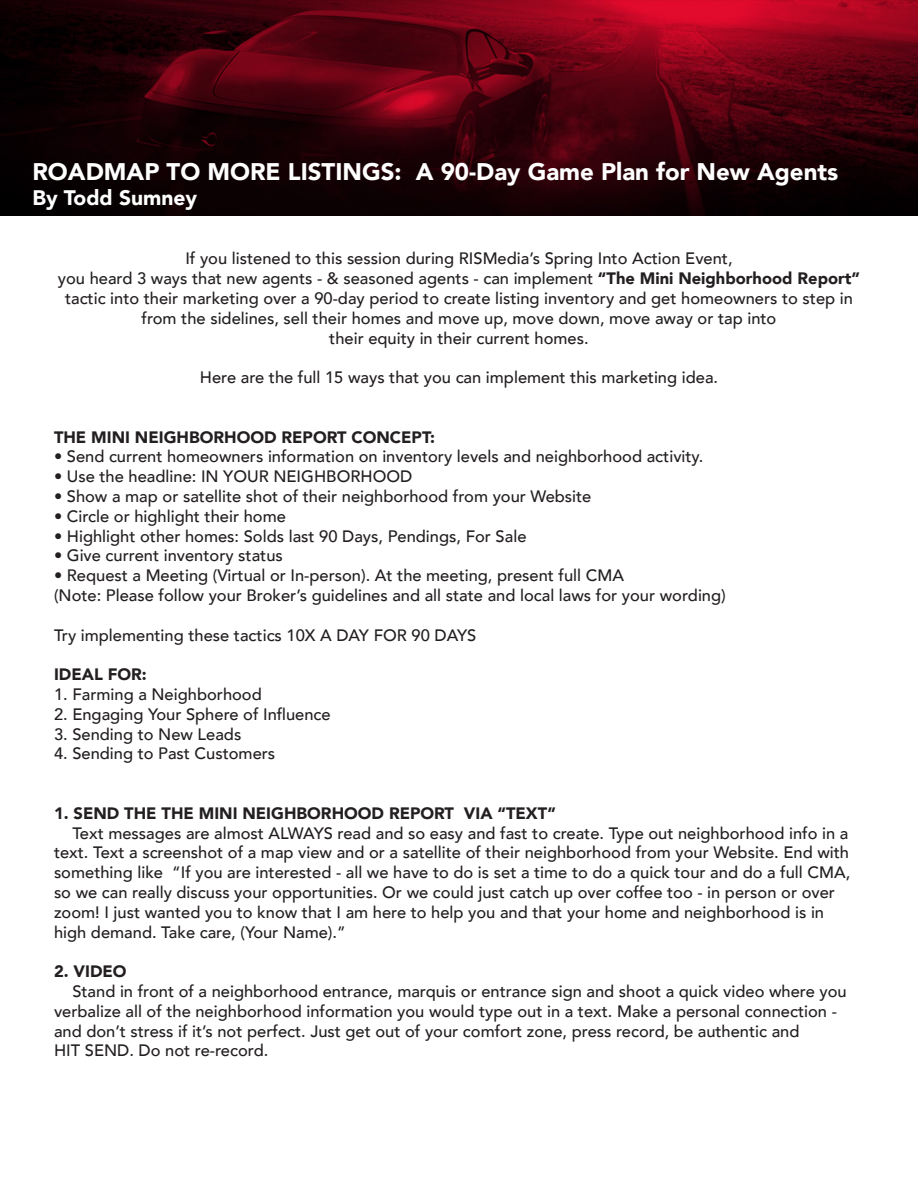
<style>
.page{position:relative;width:918px;height:1188px;background:#fff}
.page>*{position:absolute;margin:0;border:0;box-sizing:border-box;transform-origin:0 0}
.t1{font:900 24px "Avenir";color:#fff}
.t2{font:900 21px "Avenir";color:#fff}
.t3{font:500 16.5px/19.8px "Avenir";color:#231f20}
.t4{font:900 16.5px "Avenir";color:#231f20}
.s1{font-weight:900}
</style>
<div class="page">
<img style="left:0;top:0;width:918px;height:216px">
<p class="t1" style="left:32px;top:151px;width:807px">ROADMAP TO MORE LISTINGS: A 90-Day Game Plan for New Agents</p>
<p class="t2" style="left:32px;top:179px;width:166px">By Todd Sumney</p>
<p class="t3" style="left:185px;top:248px;width:549px">If you listened to this session during RISMedia’s Spring Into Action Event,</p>
<p class="t3" style="left:58px;top:268px;width:804px;text-align:center">you heard 3 ways that new agents - &amp; seasoned agents - can implement <span class="s1">“The Mini Neighborhood Report” </span>tactic into their marketing over a 90-day period to create listing inventory and get homeowners to step in from the sidelines, sell their homes and move up, move down, move away or tap into<br>their equity in their current homes.</p>
<p class="t3" style="left:200px;top:367px;width:520px">Here are the full 15 ways that you can implement this marketing idea.</p>
<p class="t4" style="left:54px;top:423px;width:383px">THE MINI NEIGHBORHOOD REPORT CONCEPT:</p>
<p class="t3" style="left:54px;top:446px;width:651px">• Send current homeowners information on inventory levels and neighborhood activity.</p>
<p class="t3" style="left:54px;top:466px;width:360px">• Use the headline: IN YOUR NEIGHBORHOOD</p>
<p class="t3" style="left:54px;top:486px;width:539px">• Show a map or satellite shot of their neighborhood from your Website</p>
<p class="t3" style="left:54px;top:505px;width:233px">• Circle or highlight their home</p>
<p class="t3" style="left:54px;top:525px;width:474px">• Highlight other homes: Solds last 90 Days, Pendings, For Sale</p>
<p class="t3" style="left:54px;top:545px;width:230px">• Give current inventory status</p>
<p class="t3" style="left:54px;top:565px;width:571px">• Request a Meeting (Virtual or In-person). At the meeting, present full CMA</p>
<p class="t3" style="left:54px;top:585px;width:673px">(Note: Please follow your Broker’s guidelines and all state and local laws for your wording)</p>
<p class="t3" style="left:54px;top:624px;width:424px">Try implementing these tactics 10X A DAY FOR 90 DAYS</p>
<p class="t4" style="left:54px;top:660px;width:94px">IDEAL FOR:</p>
<p class="t3" style="left:54px;top:684px;width:209px">1. Farming a Neighborhood</p>
<p class="t3" style="left:54px;top:703px;width:278px">2. Engaging Your Sphere of Influence</p>
<p class="t3" style="left:54px;top:723px;width:189px">3. Sending to New Leads</p>
<p class="t3" style="left:54px;top:743px;width:223px">4. Sending to Past Customers</p>
<p class="t4" style="left:54px;top:799px;width:503px">1. SEND THE THE MINI NEIGHBORHOOD REPORT VIA “TEXT”</p>
<p class="t3" style="left:54px;top:822px;width:798px;text-indent:18px">Text messages are almost ALWAYS read and so easy and fast to create. Type out neighborhood info in a text. Text a screenshot of a map view and or a satellite of their neighborhood from your Website. End with something like “If you are interested - all we have to do is set a time to do a quick tour and do a full CMA, so we can really discuss your opportunities. Or we could just catch up over coffee too - in person or over zoom! I just wanted you to know that I am here to help you and that your home and neighborhood is in</p>
<p class="t3" style="left:54px;top:921px;width:293px">high demand. Take care, (Your Name).”</p>
<p class="t4" style="left:54px;top:957px;width:74px">2. VIDEO</p>
<p class="t3" style="left:54px;top:981px;width:794px;text-indent:18px">Stand in front of a neighborhood entrance, marquis or entrance sign and shoot a quick video where you verbalize all of the neighborhood information you would type out in a text. Make a personal connection - and don’t stress if it’s not perfect. Just get out of your comfort zone, press record, be authentic and</p>
<p class="t3" style="left:54px;top:1040px;width:216px">HIT SEND. Do not re-record.</p>
</div>
